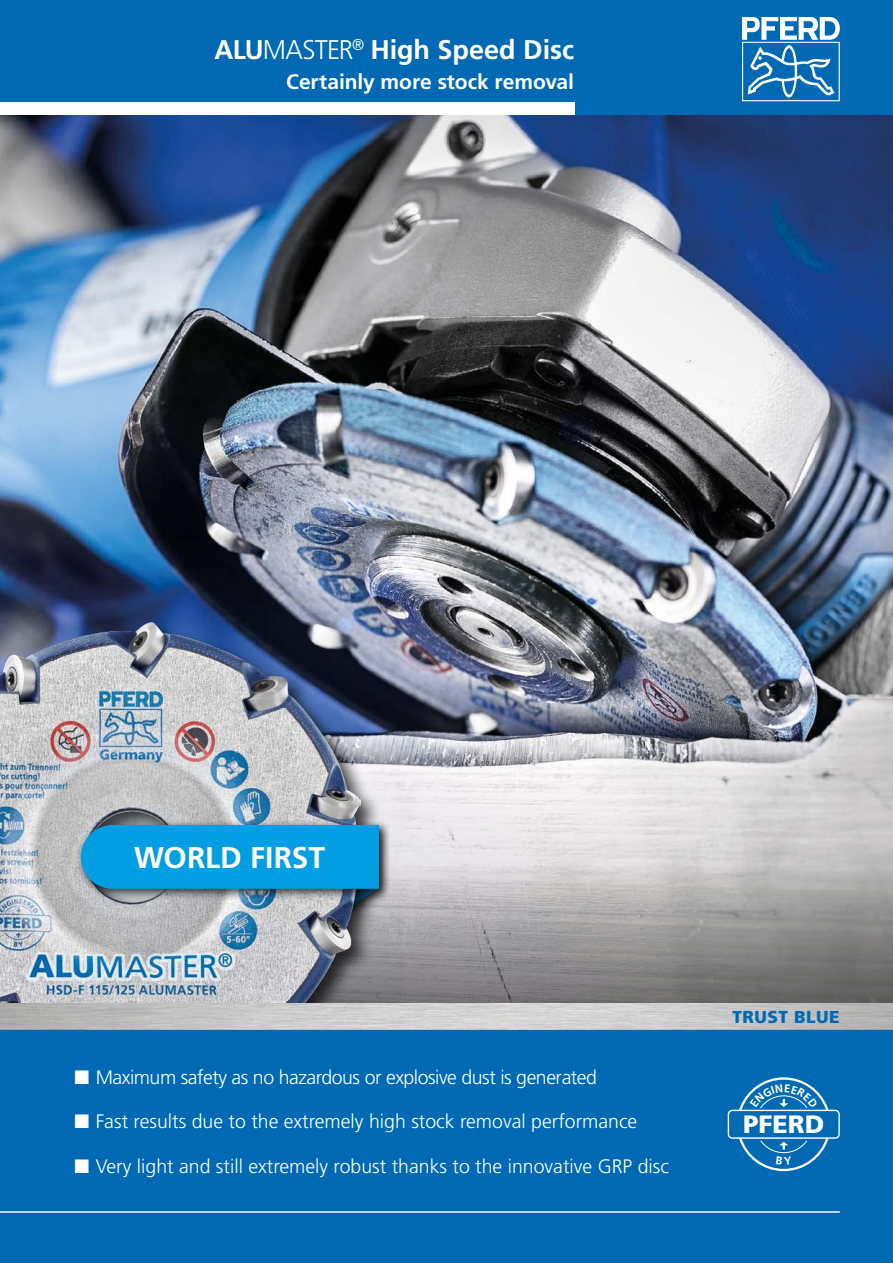
<style>
.page{position:relative;width:893px;height:1263px;background:#fff}
.page>*{position:absolute;margin:0;border:0;box-sizing:border-box;transform-origin:0 0}
.t1{font:700 30px "Frutiger LT Pro";color:#fff}
.t2{font:700 27px "Frutiger LT Pro";color:#fff}
.t3{font:900 25.05px "Frutiger LT Pro";color:#fff}
.t4{font:700 21px "Frutiger LT Pro";letter-spacing:-.005em;color:#fff}
.t5{font:300 19.5px "Frutiger LT Pro";color:#fff}
.t6{font:300 19.5px "Frutiger LT Pro";letter-spacing:-.025em;color:#fff}
.t7{font:900 17.25px "Frutiger LT Pro";letter-spacing:.03em;color:#0069b4}
.s1{font-weight:300}
</style>
<div class="page">
<img style="left:0;top:115px;width:893px;height:888px">
<div style="left:261px;top:820px;width:130px;height:150px;background:#000;opacity:.75"></div>
<div style="left:0;top:619px;width:383px;height:416px;background:#000;opacity:.75"></div>
<img style="left:0;top:623px;width:361px;height:380px">
<div style="left:75px;top:819px;width:316px;height:81px;background:#000;opacity:.75"></div>
<svg style="left:81px;top:825px;width:297px;height:134px;background:#56a3c7"></svg>
<div style="left:0;top:1029px;width:893px;height:234px;background:#0069b4"></div>
<hr style="left:0;top:1211px;width:840px;height:2px;background:#fff">
<div style="left:0;top:0;width:893px;height:115px;background:#0069b4"></div>
<svg style="left:742px;top:17px;width:98px;height:84px"></svg>
<div style="left:0;top:102px;width:574px;height:13px;background:#fff"></div>
<svg style="left:0;top:1003px;width:893px;height:26px;background:#c7c7c6"></svg>
<div style="left:728px;top:1110px;width:112px;height:29px;border:1px solid #fff;border-radius:4px"></div>
<svg style="left:737px;top:1077px;width:93px;height:95px"></svg>
<h2 class="t2" style="left:215px;top:33px;width:361px">ALU<span class="s1">MASTER</span><sup>®</sup> High Speed Disc</h2>
<p class="t4" style="left:286px;top:70px;width:289px">Certainly more stock removal</p>
<h1 class="t1" style="left:134px;top:840px;width:193px">World first</h1>
<p class="t6" style="left:74px;top:1065px;width:524px">■ Maximum safety as no hazardous or explosive dust is generated</p>
<p class="t5" style="left:74px;top:1110px;width:564px">■ Fast results due to the extremely high stock removal performance</p>
<p class="t5" style="left:74px;top:1155px;width:596px">■ Very light and still extremely robust thanks to the innovative GRP disc</p>
<p class="t7" style="left:733px;top:1006px;width:109px">TRUST BLUE</p>
<p class="t3" style="left:743px;top:1109px;width:82px">PFERD</p>
</div>
